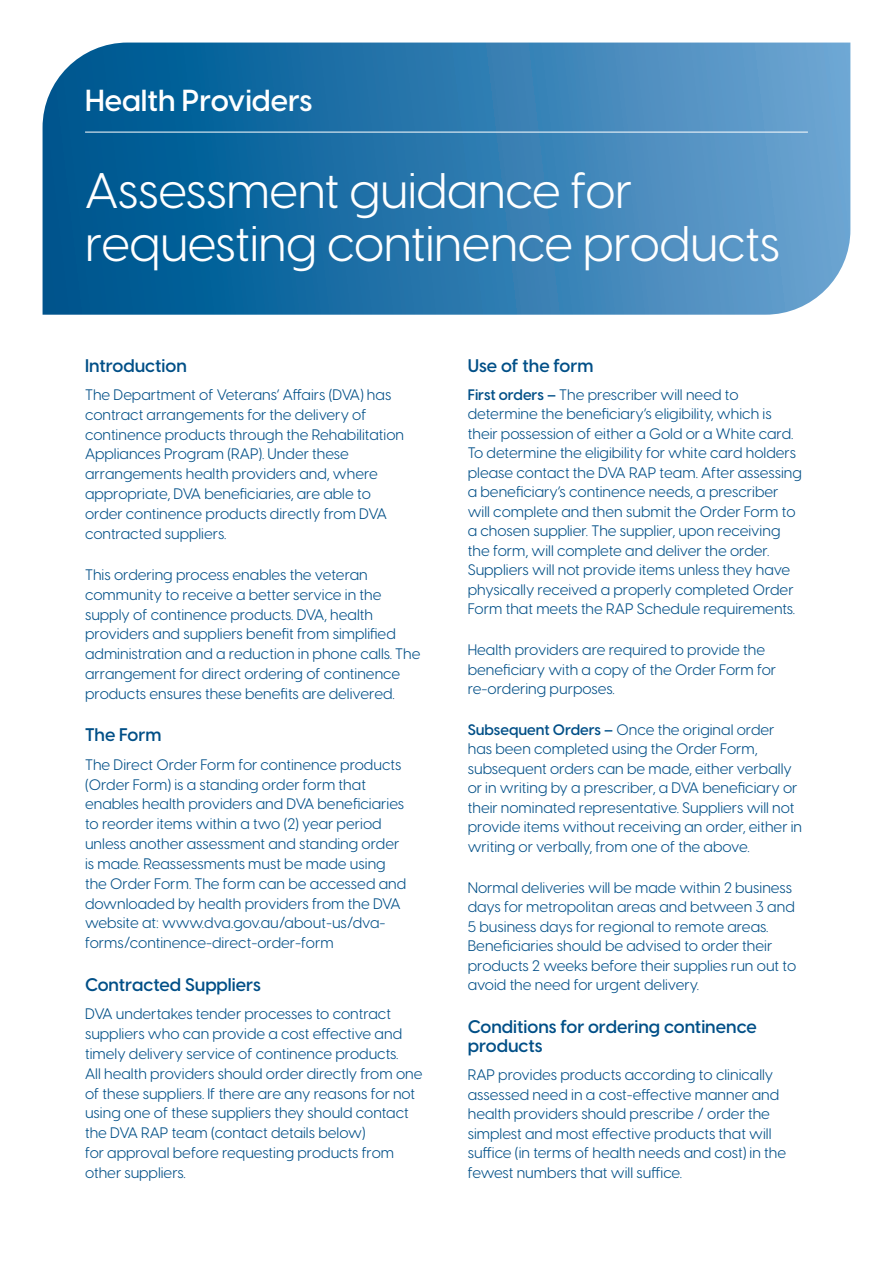
<style>
.page{position:relative;width:893px;height:1263px;background:#fff}
.page>*{position:absolute;margin:0;border:0;box-sizing:border-box;transform-origin:0 0}
.t1{font:49.2px/53.2px "Visby CF";letter-spacing:-.01em;color:#fff}
.t2{font:600 30px "Visby CF";color:#fff}
.t3{font:600 18px/19.5px "Visby CF";color:#004f87}
.t4{font:15px/19.8px "Visby CF";color:#004f87}
.s1{font-weight:600}
</style>
<div class="page">
<svg style="left:43px;top:43px;width:807px;height:272px;background:#307caf"></svg>
<hr style="left:85px;top:132px;width:723px;height:1px;background:#fff">
<h2 class="t2" style="left:85px;top:82px;width:229px">Health Providers</h2>
<h1 class="t1" style="left:85px;top:164px;width:697px">Assessment guidance for requesting continence products</h1>
<p class="t3" style="left:85px;top:356px;width:103px">Introduction</p>
<p class="t4" style="left:85px;top:385px;width:321px">The Department of Veterans’ Affairs (DVA) has contract arrangements for the delivery of continence products through the Rehabilitation Appliances Program (RAP). Under these arrangements health providers and, where appropriate, DVA beneficiaries, are able to order continence products directly from DVA contracted suppliers.</p>
<p class="t4" style="left:85px;top:565px;width:337px">This ordering process enables the veteran community to receive a better service in the supply of continence products. DVA, health providers and suppliers benefit from simplified administration and a reduction in phone calls. The arrangement for direct ordering of continence products ensures these benefits are delivered.</p>
<p class="t3" style="left:85px;top:725px;width:78px">The Form</p>
<p class="t4" style="left:85px;top:755px;width:323px">The Direct Order Form for continence products (Order Form) is a standing order form that enables health providers and DVA beneficiaries to reorder items within a two (2) year period unless another assessment and standing order is made. Reassessments must be made using the Order Form. The form can be accessed and downloaded by health providers from the DVA website at: www.dva.gov.au/about-us/dva&shy;forms/continence-direct-order-form</p>
<p class="t3" style="left:85px;top:975px;width:177px">Contracted Suppliers</p>
<p class="t4" style="left:85px;top:1004px;width:339px">DVA undertakes tender processes to contract suppliers who can provide a cost effective and timely delivery service of continence products.<br>All health providers should order directly from one of these suppliers. If there are any reasons for not using one of these suppliers they should contact the DVA RAP team (contact details below)<br>for approval before requesting products from other suppliers.</p>
<p class="t3" style="left:468px;top:356px;width:127px">Use of the form</p>
<p class="t4" style="left:468px;top:385px;width:336px"><span class="s1">First orders –</span> The prescriber will need to determine the beneficiary’s eligibility, which is their possession of either a Gold or a White card.<br>To determine the eligibility for white card holders please contact the DVA RAP team. After assessing a beneficiary’s continence needs, a prescriber will complete and then submit the Order Form to a chosen supplier. The supplier, upon receiving the form, will complete and deliver the order.<br>Suppliers will not provide items unless they have physically received a properly completed Order Form that meets the RAP Schedule requirements.</p>
<p class="t4" style="left:468px;top:640px;width:310px">Health providers are required to provide the beneficiary with a copy of the Order Form for re-ordering purposes.</p>
<p class="t4" style="left:468px;top:720px;width:336px"><span class="s1">Subsequent Orders –</span> Once the original order has been completed using the Order Form, subsequent orders can be made, either verbally or in writing by a prescriber, a DVA beneficiary or their nominated representative. Suppliers will not provide items without receiving an order, either in writing or verbally, from one of the above.</p>
<p class="t4" style="left:468px;top:878px;width:330px">Normal deliveries will be made within 2 business days for metropolitan areas and between 3 and 5 business days for regional to remote areas.<br>Beneficiaries should be advised to order their products 2 weeks before their supplies run out to avoid the need for urgent delivery.</p>
<p class="t3" style="left:468px;top:1017px;width:290px">Conditions for ordering continence products</p>
<p class="t4" style="left:468px;top:1065px;width:320px">RAP provides products according to clinically assessed need in a cost-effective manner and health providers should prescribe / order the simplest and most effective products that will suffice (in terms of health needs and cost) in the fewest numbers that will suffice.</p>
</div>
